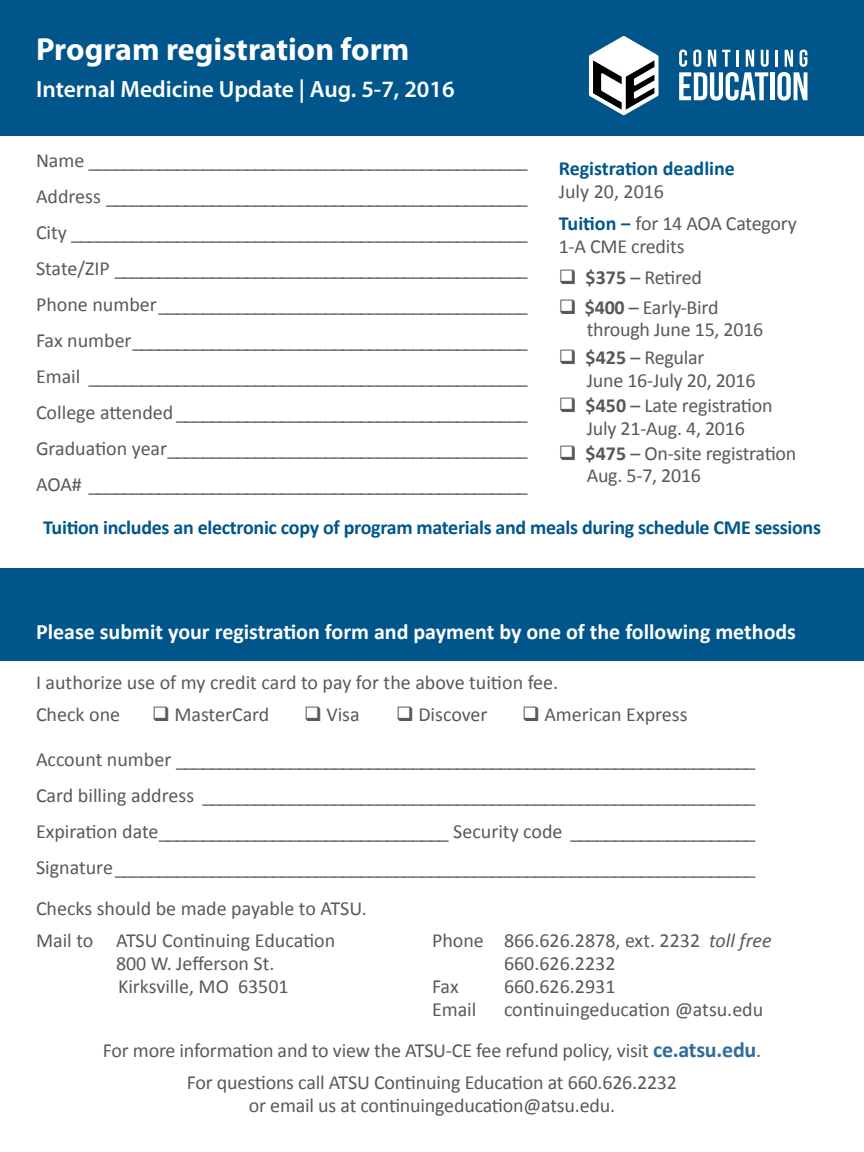
<style>
.page{position:relative;width:864px;height:1152px;background:#fff}
.page>*{position:absolute;margin:0;border:0;box-sizing:border-box;transform-origin:0 0}
.t1{font:700 32px "Myriad Pro";color:#fff}
.t2{font:600 23.6px "Myriad Pro";color:#fff}
.t3{font:700 22px "Calibri";color:#fff}
.t4{font:20px/36px "Calibri";letter-spacing:-.01em;color:#58595b}
.t5{font:700 20px "Calibri";letter-spacing:-.015em;color:#00568b}
.s1{font-weight:700;color:#00568b}
.s2{font-weight:700}
.s3{font-style:italic}
.s4{font-weight:700;font-size:22px;color:#316b9c}
</style>
<div class="page">
<div style="left:0;top:568px;width:864px;height:92px;background:#00568b"></div>
<div style="left:0;top:0;width:864px;height:135px;background:#00568b"></div>
<div style="left:770px;top:72px;width:5px;height:28px;background:#fff"></div>
<svg style="left:679px;top:50px;width:90px;height:51px"></svg>
<hr style="left:775px;top:50px;width:3px;height:17px;background:#fff">
<svg style="left:777px;top:50px;width:30px;height:51px"></svg>
<svg style="left:589px;top:36px;width:70px;height:79px"></svg>
<h1 class="t1" style="left:36px;top:31px;width:375px">Program registration form</h1>
<p class="t2" style="left:36px;top:76px;width:420px">Internal Medicine Update | Aug. 5-7, 2016</p>
<p class="t4" style="left:36px;top:142px;width:493px;text-align:justify">Name __________________________________________________ Address ________________________________________________ City ____________________________________________________ State/ZIP _______________________________________________ Phone number__________________________________________ Fax number_____________________________________________ Email __________________________________________________ College attended ________________________________________ Graduation year_________________________________________ AOA# __________________________________________________</p>
<p class="t5" style="left:559px;top:155px;width:178px">Registration deadline</p>
<p class="t4" style="left:559px;top:175px;width:240px;line-height:32px">July 20, 2016<br><span class="s1">Tuition ‒</span> for 14 AOA Category</p>
<p class="t4" style="left:559px;top:228px;width:127px">1-A CME credits</p>
<p class="t4" style="left:559px;top:259px;width:145px">❑ <span class="s2">$375</span> – Retired</p>
<p class="t4" style="left:587px;top:297px;width:178px;line-height:22px;text-indent:-28px">❑ <span class="s2">$400</span> – Early-Bird through June 15, 2016</p>
<p class="t4" style="left:587px;top:346px;width:170px;line-height:23px;text-indent:-28px">❑ <span class="s2">$425</span> – Regular<br>June 16-July 20, 2016</p>
<p class="t4" style="left:559px;top:394px;width:215px;line-height:23px;text-align:center">❑ <span class="s2">$450</span> – Late registration<br>July 21-Aug. 4, 2016</p>
<p class="t4" style="left:587px;top:443px;width:211px;line-height:22px;text-indent:-28px">❑ <span class="s2">$475</span> – On-site registration<br>Aug. 5-7, 2016</p>
<p class="t5" style="left:43px;top:514px;width:780px">Tuition includes an electronic copy of program materials and meals during schedule CME sessions</p>
<p class="t3" style="left:36px;top:617px;width:762px">Please submit your registration form and payment by one of the following methods</p>
<p class="t4" style="left:36px;top:666px;width:524px;line-height:32px">I authorize use of my credit card to pay for the above tuition fee.<br>Check one</p>
<p class="t4" style="left:152px;top:696px;width:119px">❑ MasterCard</p>
<p class="t4" style="left:304px;top:696px;width:57px">❑ Visa</p>
<p class="t4" style="left:396px;top:696px;width:93px">❑ Discover</p>
<p class="t4" style="left:522px;top:696px;width:167px">❑ American Express</p>
<p class="t4" style="left:36px;top:741px;width:721px;text-align:justify">Account number __________________________________________________________________ Card billing address _______________________________________________________________ Expiration date_________________________________ Security code _____________________ Signature_________________________________________________________________________</p>
<p class="t4" style="left:36px;top:892px;width:332px;line-height:32px">Checks should be made payable to ATSU.<br>Mail to ATSU Continuing Education</p>
<p class="t4" style="left:432px;top:922px;width:341px">Phone 866.626.2878, ext. 2232 <span class="s3">toll free</span></p>
<p class="t4" style="left:116px;top:945px;width:160px">800 W. Jefferson St.</p>
<p class="t4" style="left:504px;top:945px;width:113px">660.626.2232</p>
<p class="t4" style="left:118px;top:968px;width:172px">Kirksville, MO 63501</p>
<p class="t4" style="left:432px;top:968px;width:28px">Fax</p>
<p class="t4" style="left:504px;top:968px;width:113px">660.626.2931</p>
<p class="t4" style="left:432px;top:991px;width:46px">Email</p>
<p class="t4" style="left:103px;top:988px;width:662px;line-height:41px;text-align:right">continuingeducation @atsu.edu<br>For more information and to view the ATSU-CE fee refund policy, visit <span class="s4">ce.atsu.edu</span>.</p>
<p class="t4" style="left:187px;top:1070px;width:492px;line-height:23px;text-align:center">For questions call ATSU Continuing Education at 660.626.2232 or email us at continuingeducation@atsu.edu.</p>
</div>
